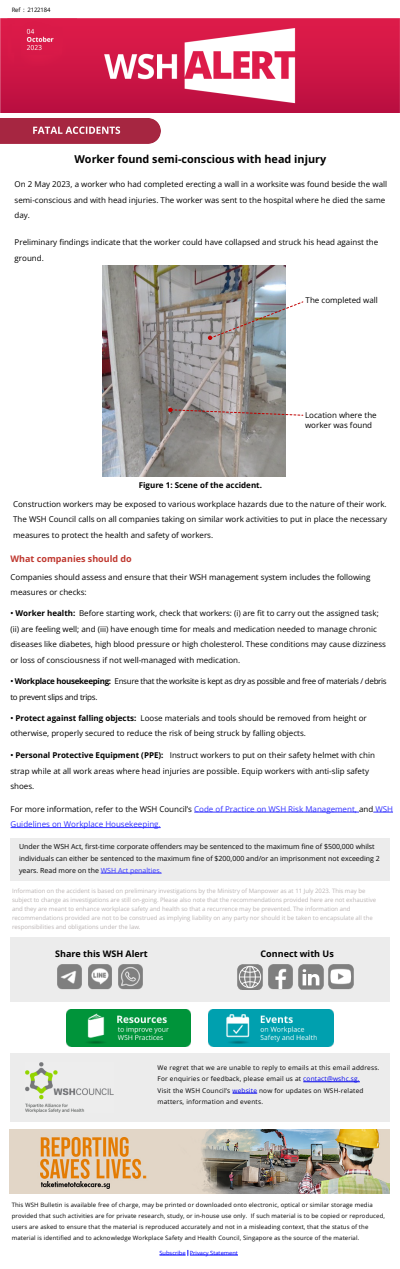
<style>
.page{position:relative;width:400px;height:1269px;background:#fff}
.page>*{position:absolute;margin:0;border:0;box-sizing:border-box;transform-origin:0 0}
.t1{font:700 10.85px "Open Sans";color:#000}
.t2{font:700 9px "Open Sans";color:#000}
.t3{font:700 9px "Open Sans";color:#bf382f}
.t4{font:8px/15.5px "Open Sans";color:#000}
.t5{font:8px/15.5px "Open Sans";color:#3232ff}
.t6{font:8px/15.5px "Open Sans";letter-spacing:-.035em;color:#000}
.t7{font:700 8px "Open Sans";color:#000}
.t8{font:7px/12px "Open Sans";color:#000}
.t9{font:6.5px/11.3px "Open Sans";letter-spacing:.03em;color:#000}
.t10{font:6px/9px "Open Sans";color:#bab3b3}
.t11{font:6px/10.9px "Open Sans";letter-spacing:.02em;color:#000}
.t12{font:6px "Open Sans";letter-spacing:-.025em;color:#000}
.t13{font:5.75px "Open Sans";color:#00f}
.s1{font-weight:600}
.s2{font-weight:700}
.s3{color:#000}
.s4{color:#3232ff}
.s5{color:#00e}
</style>
<div class="page">
<img style="left:102px;top:265px;width:184px;height:211px">
<div style="left:10px;top:937px;width:380px;height:65px;background:#ececec"></div>
<div style="left:10px;top:838px;width:380px;height:42px;background:#ececec"></div>
<div style="left:10px;top:1053px;width:380px;height:68px;background:#ececec"></div>
<img style="left:57px;top:964px;width:25px;height:26px">
<img style="left:88px;top:964px;width:24px;height:26px">
<img style="left:118px;top:964px;width:25px;height:26px">
<img style="left:237px;top:964px;width:26px;height:26px">
<img style="left:268px;top:964px;width:56px;height:26px">
<img style="left:328px;top:964px;width:26px;height:26px">
<hr style="left:101px;top:873px;width:61px;height:1px;background:#3232ff">
<hr style="left:190px;top:1255px;width:48px;height:1px;background:#00f">
<svg style="left:159px;top:1250px;width:30px;height:6px"></svg>
<hr style="left:303px;top:1081px;width:57px;height:1px;background:#00e">
<svg style="left:232px;top:1093px;width:25px;height:1px"></svg>
<hr style="left:194px;top:812px;width:165px;height:1px;background:#3232ff">
<svg style="left:373px;top:812px;width:20px;height:1px"></svg>
<hr style="left:11px;top:827px;width:150px;height:1px;background:#3232ff">
<svg style="left:208px;top:301px;width:96px;height:39px"></svg>
<svg style="left:168px;top:408px;width:135px;height:8px"></svg>
<img style="left:25px;top:1062px;width:89px;height:50px">
<img style="left:66px;top:1009px;width:125px;height:37px">
<img style="left:208px;top:1009px;width:125px;height:37px">
<img style="left:10px;top:1129px;width:379px;height:64px">
<img style="left:0;top:118px;width:160px;height:25px">
<img style="left:0;top:19px;width:400px;height:94px">
<p class="t12" style="left:12px;top:6px;width:40px">Ref : 2122184</p>
<h1 class="t1" style="left:74px;top:151px;width:253px">Worker found semi-conscious with head injury</h1>
<p class="t4" style="left:15px;top:176px;width:374px">On 2 May 2023, a worker who had completed erecting a wall in a worksite was found beside the wall semi-conscious and with head injuries. The worker was sent to the hospital where he died the same day.</p>
<p class="t4" style="left:15px;top:234px;width:365px">Preliminary findings indicate that the worker could have collapsed and struck his head against the ground.</p>
<p class="t4" style="left:306px;top:292px;width:74px">The completed wall</p>
<p class="t7" style="left:139px;top:479px;width:125px">Figure 1: Scene of the accident.</p>
<p class="t4" style="left:305px;top:410px;width:73px;line-height:10px">Location where the worker was found</p>
<p class="t4" style="left:13px;top:496px;width:375px;text-align:justify">Construction workers may be exposed to various workplace hazards due to the nature of their work.<br>The WSH Council calls on all companies taking on similar work activities to put in place the necessary measures to protect the health and safety of workers.</p>
<p class="t4" style="left:11px;top:569px;width:361px">Companies should assess and ensure that their WSH management system includes the following measures or checks:</p>
<p class="t3" style="left:11px;top:552px;width:123px">What companies should do</p>
<p class="t4" style="left:10px;top:605px;width:377px"><span class="s1">•</span> <span class="s2">Worker health:</span> Before starting work, check that workers: (i) are fit to carry out the assigned task; (ii) are feeling well; and (iii) have enough time for meals and medication needed to manage chronic diseases like diabetes, high blood pressure or high cholesterol. These conditions may cause dizziness or loss of consciousness if not well-managed with medication.</p>
<p class="t6" style="left:10px;top:673px;width:378px"><span class="s1">•</span> <span class="s2">Workplace housekeeping:</span> Ensure that the worksite is kept as dry as possible and free of materials / debris to prevent slips and trips.</p>
<p class="t4" style="left:10px;top:710px;width:358px"><span class="s1">•</span> <span class="s2">Protect against falling objects:</span> Loose materials and tools should be removed from height or otherwise, properly secured to reduce the risk of being struck by falling objects.</p>
<p class="t4" style="left:10px;top:747px;width:366px"><span class="s1">•</span> <span class="s2">Personal Protective Equipment (PPE):</span> Instruct workers to put on their safety helmet with chin strap while at all work areas where head injuries are possible. Equip workers with anti-slip safety shoes.</p>
<p class="t5" style="left:11px;top:801px;width:384px"><span class="s3">For more information, refer to the WSH Council’s</span> Code of Practice on WSH Risk Management, <span class="s3">and</span> WSH<br>Guidelines on Workplace Housekeeping.</p>
<p class="t8" style="left:19px;top:840px;width:362px">Under the WSH Act, first-time corporate offenders may be sentenced to the maximum fine of $500,000 whilst individuals can either be sentenced to the maximum fine of $200,000 and/or an imprisonment not exceeding 2 years. Read more on the <span class="s4">WSH Act penalties.</span></p>
<p class="t10" style="left:12px;top:886px;width:366px">Information on the accident is based on preliminary investigations by the Ministry of Manpower as at 11 July 2023. This may be subject to change as investigations are still on-going. Please also note that the recommendations provided here are not exhaustive and they are meant to enhance workplace safety and health so that a recurrence may be prevented. The information and recommendations provided are not to be construed as implying liability on any party nor should it be taken to encapsulate all the responsibilities and obligations under the law.</p>
<p class="t2" style="left:55px;top:947px;width:94px">Share this WSH Alert</p>
<p class="t2" style="left:260px;top:947px;width:75px">Connect with Us</p>
<p class="t9" style="left:158px;top:1062px;width:223px">We regret that we are unable to reply to emails at this email address.<br>For enquiries or feedback, please email us at <span class="s5">contact@wshc.sg.<br></span>Visit the WSH Council’s <span class="s5">website</span> now for updates on WSH-related matters, information and events.</p>
<p class="t11" style="left:12px;top:1199px;width:375px">This WSH Bulletin is available free of charge, may be printed or downloaded onto electronic, optical or similar storage media provided that such activities are for private research, study, or in-house use only. If such material is to be copied or reproduced, users are asked to ensure that the material is reproduced accurately and not in a misleading context, that the status of the material is identified and to acknowledge Workplace Safety and Health Council, Singapore as the source of the material.</p>
<p class="t13" style="left:159px;top:1248px;width:80px">Subscribe Privacy Statement</p>
</div>
